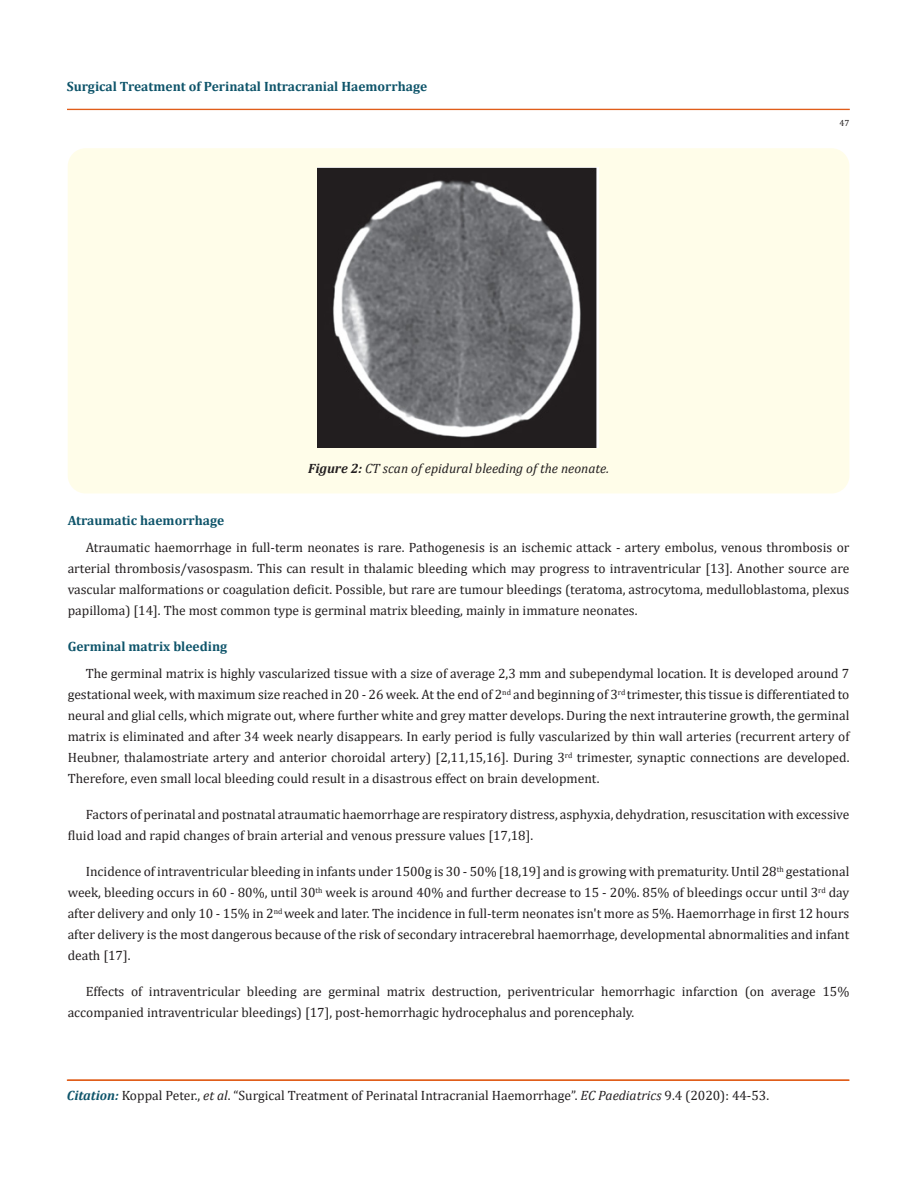
<style>
.page{position:relative;width:917px;height:1188px;background:#fff}
.page>*{position:absolute;margin:0;border:0;box-sizing:border-box;transform-origin:0 0}
.t1{font:13.5px/21px "Cambria";color:#231f20;text-align:justify}
.t2{font:700 13.5px "Cambria";color:#0e546a}
.t3{font:italic 13.5px "Cambria";color:#231f20}
.t4{font:9px "Cambria";color:#231f20}
.s1{font-weight:700}
.s2{font-weight:700;font-style:italic;color:#0e546a}
.s3{font-style:italic}
</style>
<div class="page">
<div style="left:67px;top:109px;width:782px;height:1px;border:1px solid #e05d1a"></div>
<div style="left:67px;top:1080px;width:782px;height:1px;border:1px solid #e05d1a"></div>
<div style="left:68px;top:148px;width:781px;height:345px;background:#fffde9;border-radius:18px"></div>
<img style="left:318px;top:168px;width:280px;height:279px">
<p class="t2" style="left:67px;top:76px;width:362px">Surgical Treatment of Perinatal Intracranial Haemorrhage</p>
<p class="t3" style="left:308px;top:459px;width:302px"><span class="s1">Figure 2:</span> CT scan of epidural bleeding of the neonate.</p>
<p class="t4" style="left:839px;top:117px;width:11px">47</p>
<p class="t2" style="left:68px;top:511px;width:158px">Atraumatic haemorrhage</p>
<p class="t1" style="left:68px;top:537px;width:783px;text-indent:18px">Atraumatic haemorrhage in full-term neonates is rare. Pathogenesis is an ischemic attack - artery embolus, venous thrombosis or arterial thrombosis/vasospasm. This can result in thalamic bleeding which may progress to intraventricular [13]. Another source are vascular malformations or coagulation deficit. Possible, but rare are tumour bleedings (teratoma, astrocytoma, medulloblastoma, plexus papilloma) [14]. The most common type is germinal matrix bleeding, mainly in immature neonates.</p>
<p class="t2" style="left:68px;top:637px;width:161px">Germinal matrix bleeding</p>
<p class="t1" style="left:68px;top:663px;width:783px;text-indent:18px">The germinal matrix is highly vascularized tissue with a size of average 2,3 mm and subependymal location. It is developed around 7 gestational week, with maximum size reached in 20 - 26 week. At the end of 2<sup>nd</sup> and beginning of 3<sup>rd</sup> trimester, this tissue is differentiated to neural and glial cells, which migrate out, where further white and grey matter develops. During the next intrauterine growth, the germinal matrix is eliminated and after 34 week nearly disappears. In early period is fully vascularized by thin wall arteries (recurrent artery of Heubner, thalamostriate artery and anterior choroidal artery) [2,11,15,16]. During 3<sup>rd</sup> trimester, synaptic connections are developed.<br>Therefore, even small local bleeding could result in a disastrous effect on brain development.</p>
<p class="t1" style="left:68px;top:804px;width:783px;text-indent:18px">Factors of perinatal and postnatal atraumatic haemorrhage are respiratory distress, asphyxia, dehydration, resuscitation with excessive fluid load and rapid changes of brain arterial and venous pressure values [17,18].</p>
<p class="t1" style="left:68px;top:861px;width:783px;text-indent:18px">Incidence of intraventricular bleeding in infants under 1500g is 30 - 50% [18,19] and is growing with prematurity. Until 28<sup>th</sup> gestational week, bleeding occurs in 60 - 80%, until 30<sup>th</sup> week is around 40% and further decrease to 15 - 20%. 85% of bleedings occur until 3<sup>rd</sup> day after delivery and only 10 - 15% in 2<sup>nd</sup> week and later. The incidence in full-term neonates isn't more as 5%. Haemorrhage in first 12 hours after delivery is the most dangerous because of the risk of secondary intracerebral haemorrhage, developmental abnormalities and infant death [17].</p>
<p class="t1" style="left:68px;top:981px;width:783px;text-indent:18px">Effects of intraventricular bleeding are germinal matrix destruction, periventricular hemorrhagic infarction (on average 15% accompanied intraventricular bleedings) [17], post-hemorrhagic hydrocephalus and porencephaly.</p>
<p class="t1" style="left:67px;top:1085px;width:703px"><span class="s2">Citation:</span> Koppal Peter., <span class="s3">et al</span>. “Surgical Treatment of Perinatal Intracranial Haemorrhage”. <span class="s3">EC Paediatrics</span> 9.4 (2020): 44-53.</p>
</div>
